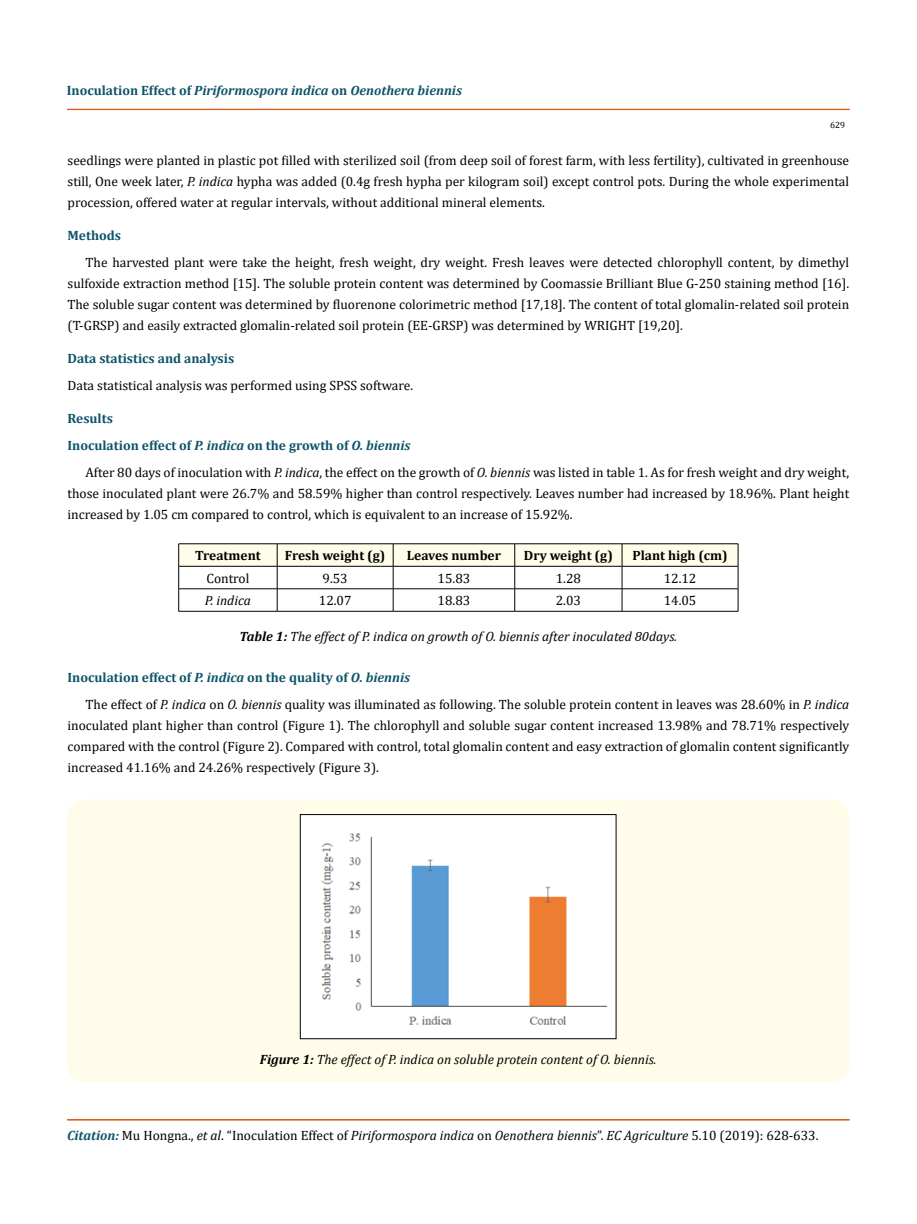
<style>
.page{position:relative;width:917px;height:1224px;background:#fff}
.page>*{position:absolute;margin:0;border:0;box-sizing:border-box;transform-origin:0 0}
.t1{font:13.5px/21px "Cambria";color:#000;text-align:justify}
.t2{font:italic 13.5px "Cambria";color:#000}
.t3{font:700 13.5px "Cambria";color:#0e546a}
.t4{font:700 13.5px "Cambria";color:#000}
.t5{font:italic 700 13.5px "Cambria";color:#0e546a}
.t6{font:9px "Cambria";color:#000}
.s1{font-style:normal}
.s2{font-style:italic}
.s3{font-weight:700}
.s4{font-weight:700;color:#0e546a}
.s5{font-weight:700;font-style:italic;color:#0e546a}
</style>
<div class="page">
<div style="left:67px;top:109px;width:782px;height:1px;border:1px solid #e05d1a"></div>
<svg style="left:178px;top:544px;width:560px;height:67px"></svg>
<hr style="left:178px;top:611px;width:99px;height:1px;background:#000">
<hr style="left:277px;top:611px;width:116px;height:1px;background:#000">
<hr style="left:393px;top:611px;width:121px;height:1px;background:#000">
<hr style="left:514px;top:611px;width:108px;height:1px;background:#000">
<hr style="left:622px;top:611px;width:116px;height:1px;background:#000">
<div style="left:67px;top:799px;width:782px;height:283px;background:#fffde9;border-radius:18px"></div>
<img style="left:302px;top:817px;width:312px;height:220px">
<div style="left:300px;top:815px;width:316px;height:224px;border:1px solid #000"></div>
<p class="t5" style="left:67px;top:81px;width:396px"><span class="s1">Inoculation Effect of</span> Piriformospora indica <span class="s1">on</span> Oenothera biennis</p>
<p class="t6" style="left:830px;top:120px;width:16px">629</p>
<p class="t1" style="left:67px;top:149px;width:783px">seedlings were planted in plastic pot filled with sterilized soil (from deep soil of forest farm, with less fertility), cultivated in greenhouse still, One week later, <span class="s2">P. indica</span> hypha was added (0.4g fresh hypha per kilogram soil) except control pots. During the whole experimental procession, offered water at regular intervals, without additional mineral elements.</p>
<p class="t3" style="left:67px;top:225px;width:55px">Methods</p>
<p class="t1" style="left:67px;top:251px;width:783px;text-indent:18px">The harvested plant were take the height, fresh weight, dry weight. Fresh leaves were detected chlorophyll content, by dimethyl sulfoxide extraction method [15]. The soluble protein content was determined by Coomassie Brilliant Blue G-250 staining method [16].<br>The soluble sugar content was determined by fluorenone colorimetric method [17,18]. The content of total glomalin-related soil protein (T-GRSP) and easily extracted glomalin-related soil protein (EE-GRSP) was determined by WRIGHT [19,20].</p>
<p class="t3" style="left:67px;top:348px;width:168px">Data statistics and analysis</p>
<p class="t1" style="left:67px;top:374px;width:347px">Data statistical analysis was performed using SPSS software.</p>
<p class="t3" style="left:67px;top:408px;width:47px">Results</p>
<p class="t3" style="left:67px;top:435px;width:344px">Inoculation effect of <span class="s2">P. indica</span> on the growth of <span class="s2">O. biennis</span></p>
<p class="t1" style="left:85px;top:461px;width:765px">After 80 days of inoculation with <span class="s2">P. indica</span>, the effect on the growth of <span class="s2">O. biennis</span> was listed in table 1. As for fresh weight and dry weight,</p>
<p class="t1" style="left:67px;top:482px;width:783px">those inoculated plant were 26.7% and 58.59% higher than control respectively. Leaves number had increased by 18.96%. Plant height increased by 1.05 cm compared to control, which is equivalent to an increase of 15.92%.</p>
<p class="t4" style="left:195px;top:546px;width:67px">Treatment</p>
<p class="t4" style="left:285px;top:546px;width:102px">Fresh weight (g)</p>
<p class="t4" style="left:407px;top:546px;width:96px">Leaves number</p>
<p class="t4" style="left:524px;top:546px;width:90px">Dry weight (g)</p>
<p class="t4" style="left:632px;top:546px;width:97px">Plant high (cm)</p>
<p class="t1" style="left:206px;top:568px;width:45px">Control</p>
<p class="t1" style="left:322px;top:568px;width:27px">9.53</p>
<p class="t1" style="left:437px;top:568px;width:34px">15.83</p>
<p class="t1" style="left:556px;top:568px;width:27px">1.28</p>
<p class="t1" style="left:663px;top:568px;width:34px">12.12</p>
<p class="t2" style="left:205px;top:591px;width:47px">P. indica</p>
<p class="t1" style="left:319px;top:590px;width:34px">12.07</p>
<p class="t1" style="left:437px;top:590px;width:34px">18.83</p>
<p class="t1" style="left:556px;top:590px;width:27px">2.03</p>
<p class="t1" style="left:663px;top:590px;width:34px">14.05</p>
<p class="t2" style="left:240px;top:627px;width:439px"><span class="s3">Table 1:</span> The effect of P. indica on growth of O. biennis after inoculated 80days.</p>
<p class="t1" style="left:85px;top:664px;width:765px;line-height:27px;text-indent:-18px"><span class="s4">Inoculation effect of</span> <span class="s5">P. indica</span> <span class="s4">on the quality of</span> <span class="s5">O. biennis<br></span>The effect of <span class="s2">P. indica</span> on <span class="s2">O. biennis</span> quality was illuminated as following. The soluble protein content in leaves was 28.60% in <span class="s2">P. indica</span></p>
<p class="t1" style="left:67px;top:715px;width:783px">inoculated plant higher than control (Figure 1). The chlorophyll and soluble sugar content increased 13.98% and 78.71% respectively compared with the control (Figure 2). Compared with control, total glomalin content and easy extraction of glomalin content significantly increased 41.16% and 24.26% respectively (Figure 3).</p>
<p class="t2" style="left:260px;top:1050px;width:398px"><span class="s3">Figure 1:</span> The effect of P. indica on soluble protein content of O. biennis.</p>
<p class="t1" style="left:67px;top:1125px;width:753px"><span class="s5">Citation:</span> Mu Hongna., <span class="s2">et al</span>. “Inoculation Effect of <span class="s2">Piriformospora indica</span> on <span class="s2">Oenothera biennis</span>”. <span class="s2">EC Agriculture</span> 5.10 (2019): 628-633.</p>
</div>
